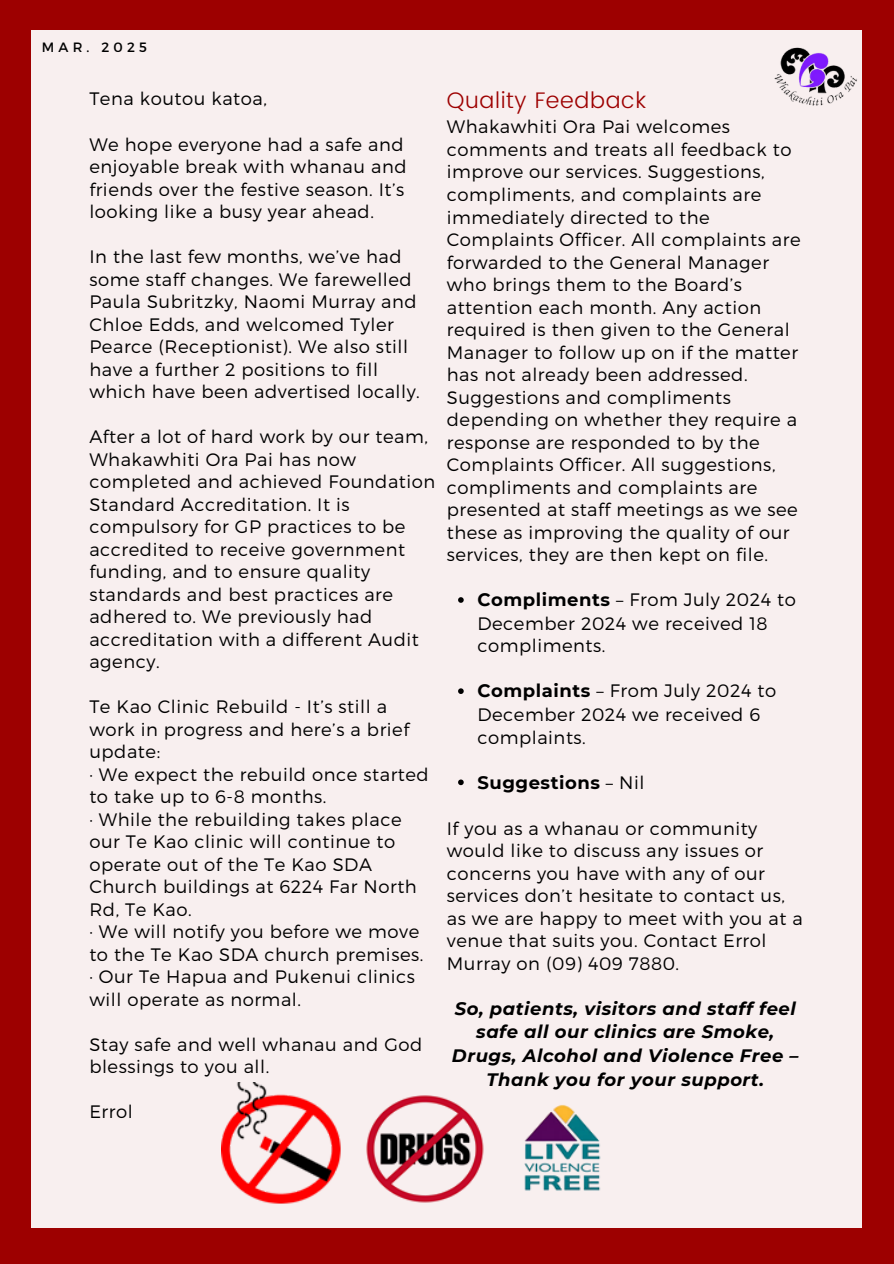
<style>
.page{position:relative;width:894px;height:1264px;background:#fff}
.page>*{position:absolute;margin:0;border:0;box-sizing:border-box;transform-origin:0 0}
.t1{font:300 22.5px "Poppins";letter-spacing:.03em;color:#9d0000}
.t2{font:300 18px/22.5px "Montserrat";letter-spacing:.03em;color:#000}
.t3{font:italic 700 18px/23.7px "Montserrat";letter-spacing:.03em;color:#000;text-align:center}
.t4{font:700 18px "Montserrat";letter-spacing:.03em;color:#000}
.t5{font:13.5px "Montserrat";letter-spacing:.31em;color:#000}
.s1{font-weight:700}
.s2{font-weight:300}
</style>
<div class="page">
<div style="left:0;top:0;width:893px;height:1263px;background:#9d0000"></div>
<div style="left:31px;top:30px;width:830px;height:1197px;background:#f8efef"></div>
<img style="left:774px;top:30px;width:88px;height:93px">
<svg style="left:458px;top:597px;width:5px;height:6px"></svg>
<svg style="left:458px;top:688px;width:5px;height:6px"></svg>
<svg style="left:458px;top:779px;width:5px;height:6px"></svg>
<img style="left:221px;top:1082px;width:120px;height:122px">
<img style="left:366px;top:1095px;width:118px;height:108px">
<img style="left:524px;top:1105px;width:77px;height:86px">
<h2 class="t5" style="left:42px;top:38px;width:107px">MAR. 2025</h2>
<p class="t2" style="left:89px;top:87px;width:179px">Tena koutou katoa,</p>
<p class="t2" style="left:89px;top:132px;width:318px">We hope everyone had a safe and enjoyable break with whanau and friends over the festive season. It’s looking like a busy year ahead.</p>
<p class="t2" style="left:89px;top:244px;width:332px">In the last few months, we’ve had some staff changes. We farewelled Paula Subritzky, Naomi Murray and Chloe Edds, and welcomed Tyler Pearce (Receptionist). We also still have a further 2 positions to fill which have been advertised locally.</p>
<h2 class="t2" style="left:89px;top:424px;width:347px">After a lot of hard work by our team,<br>Whakawhiti Ora Pai has now completed and achieved Foundation<br>Standard Accreditation. It is compulsory for GP practices to be accredited to receive government funding, and to ensure quality standards and best practices are adhered to. We previously had accreditation with a different Audit agency.</h2>
<h2 class="t2" style="left:89px;top:694px;width:341px">Te Kao Clinic Rebuild - It’s still a work in progress and here’s a brief update:<br>· We expect the rebuild once started to take up to 6-8 months.<br>· While the rebuilding takes place our Te Kao clinic will continue to operate out of the Te Kao SDA<br>Church buildings at 6224 Far North<br>Rd, Te Kao.<br>· We will notify you before we move to the Te Kao SDA church premises. · Our Te Hapua and Pukenui clinics will operate as normal.</h2>
<h2 class="t2" style="left:89px;top:1032px;width:334px">Stay safe and well whanau and God blessings to you all.</h2>
<h2 class="t2" style="left:89px;top:1099px;width:45px">Errol</h2>
<h2 class="t1" style="left:446px;top:87px;width:201px">Quality Feedback</h2>
<h2 class="t2" style="left:446px;top:115px;width:355px">Whakawhiti Ora Pai welcomes comments and treats all feedback to improve our services. Suggestions, compliments, and complaints are immediately directed to the Complaints Officer. All complaints are forwarded to the General Manager who brings them to the Board’s attention each month. Any action required is then given to the General Manager to follow up on if the matter has not already been addressed.<br>Suggestions and compliments depending on whether they require a response are responded to by the Complaints Officer. All suggestions, compliments and complaints are presented at staff meetings as we see these as improving the quality of our services, they are then kept on file.</h2>
<h2 class="t2" style="left:477px;top:587px;width:320px;line-height:23.1px"><span class="s1">Compliments</span> – From July 2024 to<br>December 2024 we received 18 compliments.</h2>
<h2 class="t2" style="left:477px;top:678px;width:300px;line-height:23.1px"><span class="s1">Complaints</span> – From July 2024 to<br>December 2024 we received 6 complaints.</h2>
<p class="t4" style="left:477px;top:771px;width:168px">Suggestions <span class="s2">– Nil</span></p>
<p class="t2" style="left:446px;top:816px;width:357px">If you as a whanau or community would like to discuss any issues or concerns you have with any of our services don’t hesitate to contact us, as we are happy to meet with you at a venue that suits you. Contact Errol<br>Murray on (09) 409 7880.</p>
<p class="t3" style="left:452px;top:996px;width:348px">So, patients, visitors and staff feel safe all our clinics are Smoke,<br>Drugs, Alcohol and Violence Free –<br>Thank you for your support.</p>
</div>
